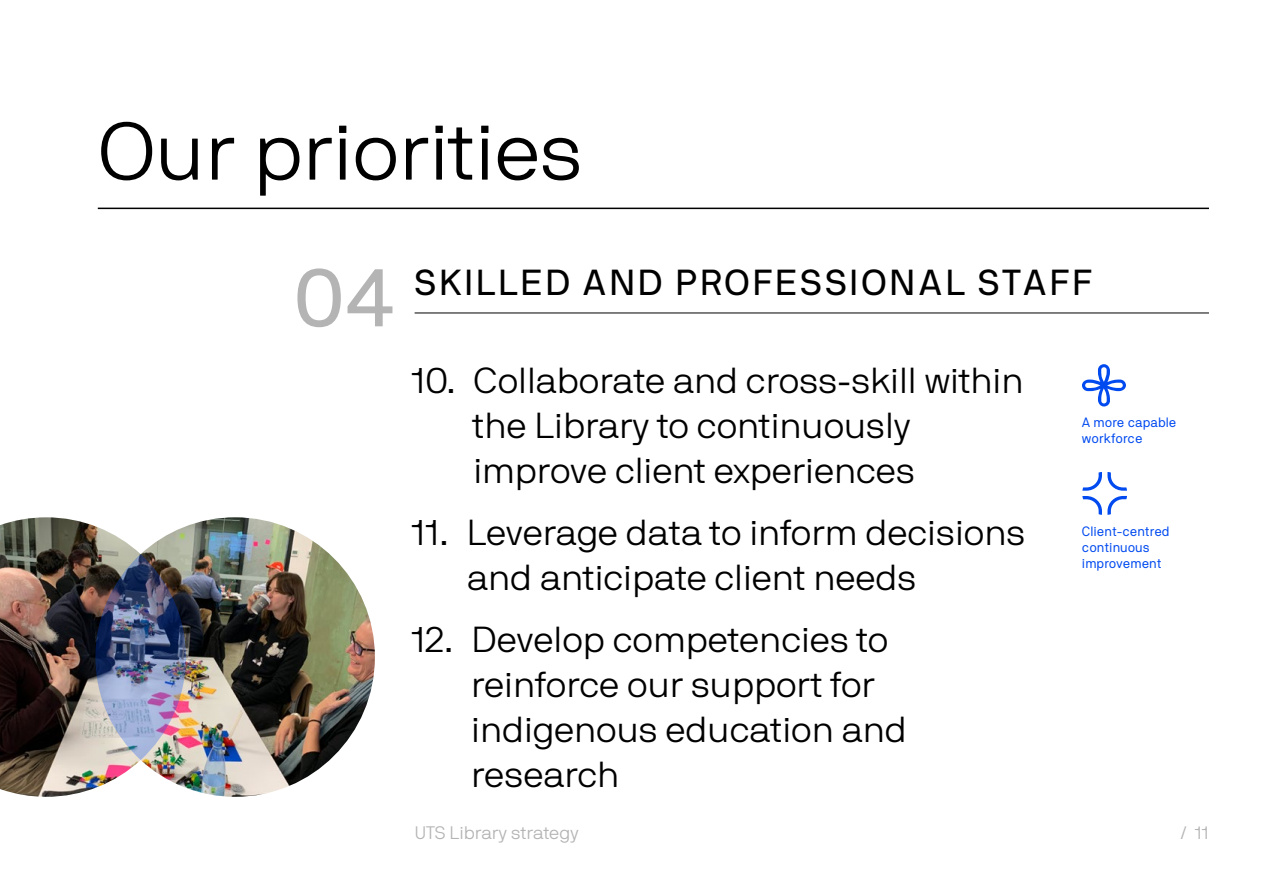
<style>
.page{position:relative;width:1263px;height:893px;background:#fff}
.page>*{position:absolute;margin:0;border:0;box-sizing:border-box;transform-origin:0 0}
.t1{font:300 81px "NB International Pro";color:#000}
.t2{font:81px "NB International Pro";color:#b4b4b4}
.t3{font:300 36px/45px "NB International Pro";color:#000}
.t4{font:36px "NB International Pro";letter-spacing:.08em;color:#000}
.t5{font:300 18px "NB International Pro";color:#b4b4b4}
.t6{font:13.5px/16.2px "NB Akademie Std";color:#004af0}
</style>
<div class="page">
<hr style="left:415px;top:313px;width:794px;height:1px;background:#000">
<hr style="left:98px;top:208px;width:1111px;height:1px;background:#000">
<img style="left:0;top:517px;width:375px;height:280px">
<img style="left:95px;top:554px;width:91px;height:206px;border-radius:50%">
<svg style="left:1082px;top:473px;width:44px;height:42px"></svg>
<svg style="left:1082px;top:364px;width:44px;height:42px"></svg>
<h1 class="t1" style="left:98px;top:106px;width:486px">Our priorities</h1>
<h1 class="t2" style="left:294px;top:252px;width:102px">04</h1>
<p class="t4" style="left:415px;top:262px;width:679px">SKILLED AND PROFESSIONAL STAFF</p>
<p class="t3" style="left:473px;top:358px;width:552px;text-indent:-61px">10. Collaborate and cross-skill within the Library to continuously improve client experiences</p>
<p class="t3" style="left:467px;top:510px;width:560px;text-indent:-56px">11. Leverage data to inform decisions and anticipate client needs</p>
<p class="t3" style="left:471px;top:617px;width:437px;text-indent:-60px">12. Develop competencies to reinforce our support for indigenous education and research</p>
<p class="t6" style="left:1082px;top:414px;width:96px">A more capable workforce</p>
<p class="t6" style="left:1082px;top:523px;width:89px">Client-centred continuous improvement</p>
<p class="t5" style="left:415px;top:823px;width:165px">UTS Library strategy</p>
<p class="t5" style="left:1180px;top:823px;width:30px">/ 11</p>
</div>
